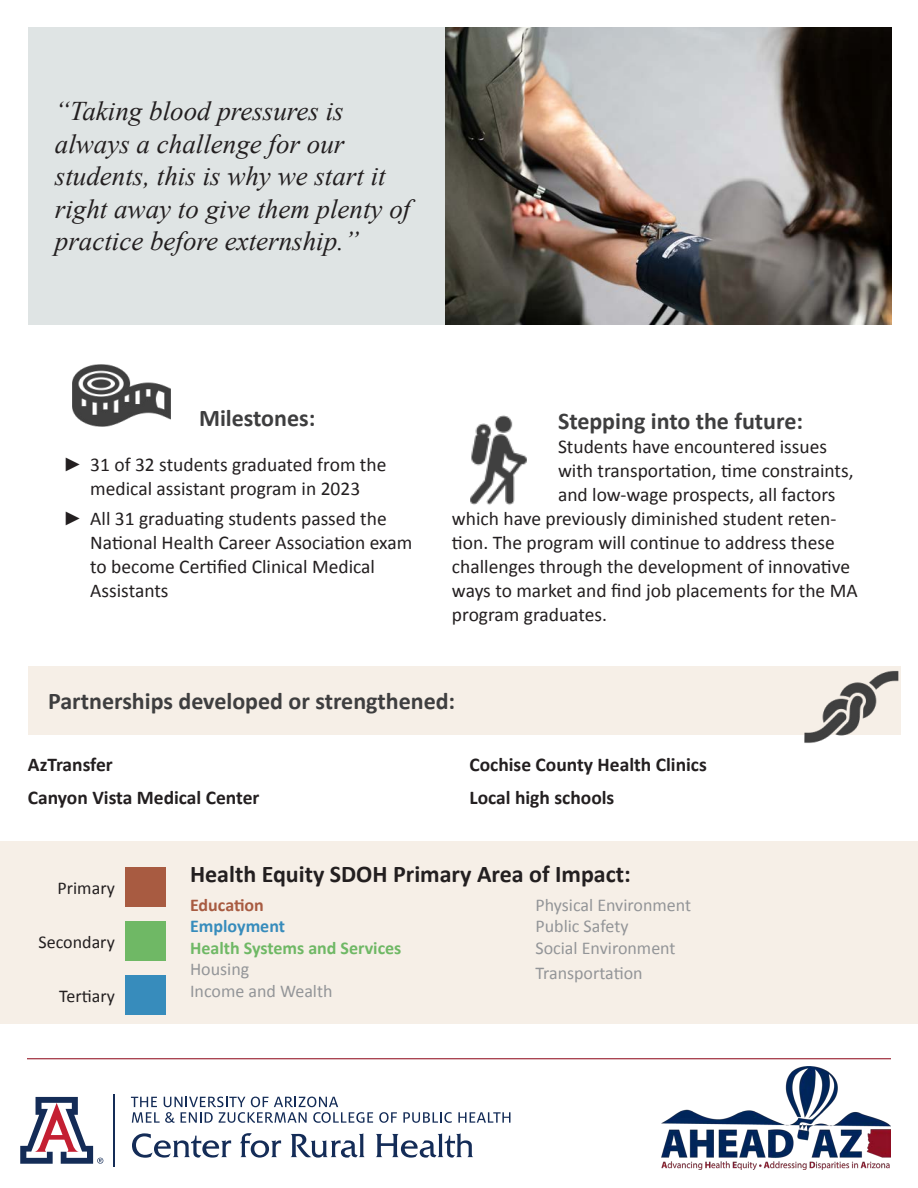
<style>
.page{position:relative;width:918px;height:1188px;background:#fff}
.page>*{position:absolute;margin:0;border:0;box-sizing:border-box;transform-origin:0 0}
.block_quote{font:italic 27px/32.4px "Times New Roman";color:#231f20}
.t1{font:700 24px "Calibri";color:#3e3e3f}
.t2{font:700 24px "Calibri";color:#231f20}
.Basic_Section{font:19.5px/24px "Calibri";color:#231f20;text-align:center}
.t3{font:700 19.5px "Calibri";color:#231f20}
.t4{font:18px "Calibri";color:#939598}
.t5{font:700 18px "Calibri";color:#6fb865}
.t6{font:18px "Calibri";color:#231f20}
.t7{font:700 18px "Calibri";color:#378cbc}
.t8{font:700 18px "Calibri";letter-spacing:-.005em;color:#a85b41}
.s1{font-family:"Times New Roman"}
</style>
<div class="page">
<svg style="left:20px;top:1096px;width:83px;height:68px"></svg>
<hr style="left:113px;top:1094px;width:2px;height:73px;background:#142c57">
<svg style="left:131px;top:1097px;width:242px;height:26px"></svg>
<svg style="left:379px;top:1112px;width:18px;height:11px"></svg>
<svg style="left:403px;top:1112px;width:49px;height:11px"></svg>
<svg style="left:458px;top:1112px;width:52px;height:11px"></svg>
<svg style="left:132px;top:1133px;width:99px;height:25px"></svg>
<svg style="left:240px;top:1133px;width:41px;height:25px"></svg>
<svg style="left:291px;top:1133px;width:74px;height:25px"></svg>
<svg style="left:376px;top:1133px;width:97px;height:25px"></svg>
<img style="left:662px;top:1066px;width:229px;height:103px">
<hr style="left:27px;top:1058px;width:864px;height:1px;background:#8b0112">
<div style="left:0;top:841px;width:918px;height:183px;background:#f6efe7"></div>
<div style="left:125px;top:867px;width:40px;height:40px;background:#a85b41"></div>
<div style="left:125px;top:921px;width:40px;height:40px;background:#6fb865"></div>
<div style="left:125px;top:975px;width:40px;height:40px;background:#378cbc"></div>
<div style="left:28px;top:666px;width:873px;height:68px;background:#f6efe7"></div>
<img style="left:803px;top:670px;width:98px;height:73px">
<img style="left:470px;top:415px;width:57px;height:90px">
<img style="left:72px;top:364px;width:99px;height:63px">
<div style="left:28px;top:27px;width:417px;height:297px;background:#dfe4e4"></div>
<img style="left:446px;top:27px;width:446px;height:297px">
<p class="block_quote" style="left:55px;top:94px;width:357px">“Taking blood pressures is always a challenge for our students, this is why we start it right away to give them plenty of practice before externship.”</p>
<p class="t1" style="left:199px;top:401px;width:118px">Milestones:</p>
<p class="Basic_Section" style="left:63px;top:452px;width:325px"><span class="s1">►</span> 31 of 32 students graduated from the medical assistant program in 2023</p>
<p class="Basic_Section" style="left:90px;top:506px;width:324px;text-align:left;text-indent:-27px"><span class="s1">►</span> All 31 graduating students passed the<br>National Health Career Association exam to become Certified Clinical Medical<br>Assistants</p>
<p class="t1" style="left:558px;top:404px;width:247px">Stepping into the future:</p>
<p class="Basic_Section" style="left:558px;top:434px;width:271px">Students have encountered issues</p>
<p class="Basic_Section" style="left:558px;top:458px;width:297px">with transportation, time constraints,</p>
<p class="Basic_Section" style="left:558px;top:482px;width:279px">and low-wage prospects, all factors</p>
<p class="Basic_Section" style="left:452px;top:506px;width:386px">which have previously diminished student reten-</p>
<p class="Basic_Section" style="left:452px;top:530px;width:384px">tion. The program will continue to address these</p>
<p class="Basic_Section" style="left:452px;top:554px;width:400px">challenges through the development of innovative</p>
<p class="Basic_Section" style="left:452px;top:578px;width:407px">ways to market and find job placements for the MA</p>
<p class="Basic_Section" style="left:452px;top:602px;width:157px">program graduates.</p>
<p class="t1" style="left:48px;top:684px;width:409px">Partnerships developed or strengthened:</p>
<p class="t3" style="left:28px;top:750px;width:86px">AzTransfer</p>
<p class="t3" style="left:28px;top:783px;width:233px">Canyon Vista Medical Center</p>
<p class="t3" style="left:469px;top:750px;width:239px">Cochise County Health Clinics</p>
<p class="t3" style="left:469px;top:783px;width:146px">Local high schools</p>
<p class="t6" style="left:58px;top:875px;width:59px">Primary</p>
<p class="t6" style="left:39px;top:929px;width:78px">Secondary</p>
<p class="t6" style="left:59px;top:984px;width:57px">Tertiary</p>
<p class="t2" style="left:190px;top:857px;width:442px">Health Equity SDOH Primary Area of Impact:</p>
<p class="t8" style="left:190px;top:892px;width:75px">Education</p>
<p class="t7" style="left:190px;top:914px;width:97px">Employment</p>
<p class="t5" style="left:190px;top:935px;width:213px">Health Systems and Services</p>
<p class="t4" style="left:190px;top:957px;width:61px">Housing</p>
<p class="t4" style="left:190px;top:979px;width:144px">Income and Wealth</p>
<p class="t4" style="left:536px;top:892px;width:157px">Physical Environment</p>
<p class="t4" style="left:536px;top:914px;width:95px">Public Safety</p>
<p class="t4" style="left:536px;top:935px;width:142px">Social Environment</p>
<p class="t4" style="left:536px;top:961px;width:109px">Transportation</p>
</div>
